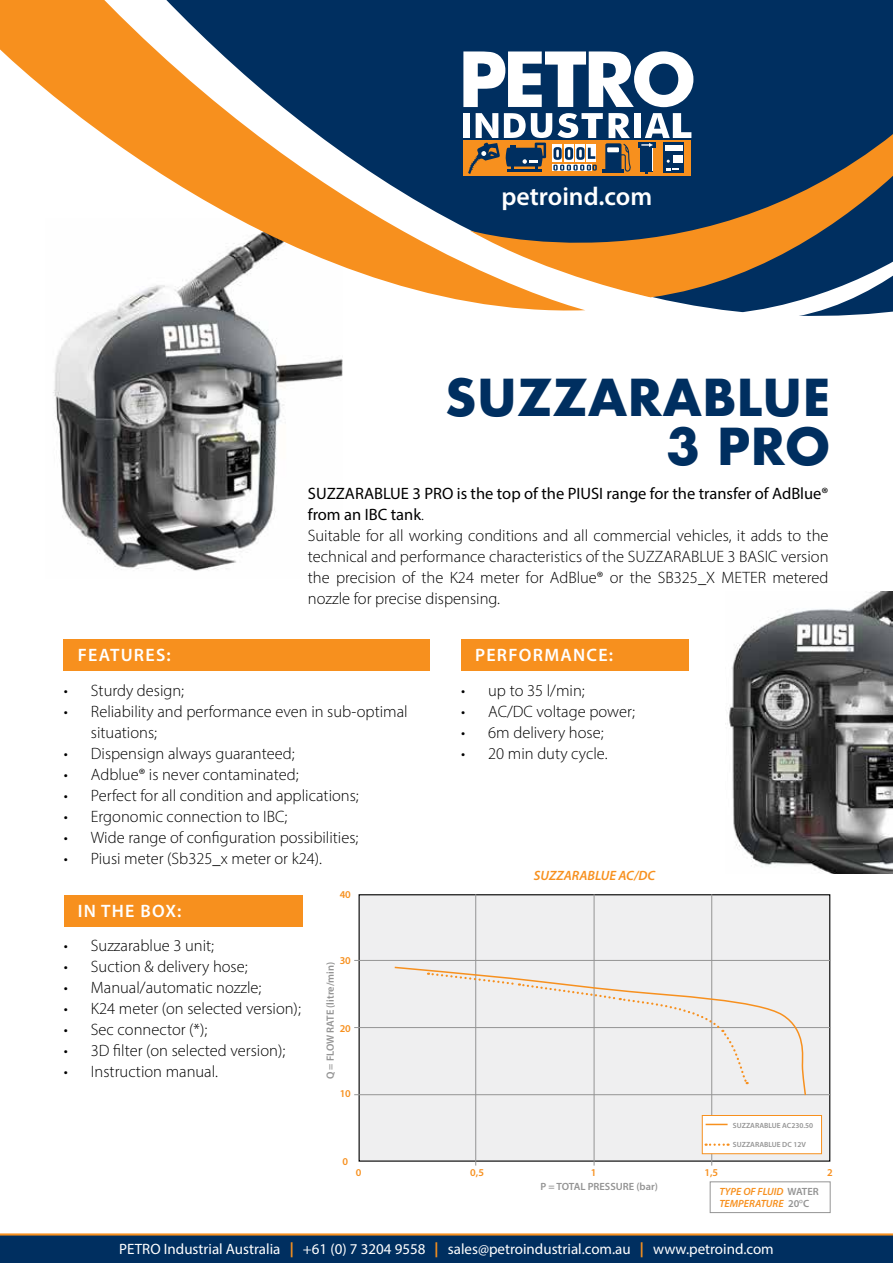
<style>
.page{position:relative;width:893px;height:1263px;background:#fff}
.page>*{position:absolute;margin:0;border:0;box-sizing:border-box;transform-origin:0 0}
.t1{font:700 77.55px "Futura BT";color:#fff}
.t2{font:700 49.5px/49.5px "Futura";color:#002f60;text-align:right}
.t3{font:600 25.8px "Myriad Pro";color:#fff}
.t4{font:600 18px "Myriad Pro";letter-spacing:.07em;color:#fff}
.t5{font:300 16.5px/21px "Myriad Pro";color:#000}
.t6{font:15px "Myriad Pro";color:#fff}
.t7{font:italic 600 13.5px "Myriad Pro";color:#f7901e}
.t8{font:600 10.5px "Myriad Pro";color:#949494}
.t9{font:italic 600 10.5px/12px "Myriad Pro";color:#f7901e}
.t10{font:600 10.5px "Myriad Pro";color:#f7901e}
.t11{font:600 7.5px "Myriad Pro";color:#949494}
.s1{font-size:77.7px}
.s2{font-size:74.4px}
.s3{font-weight:400}
.s4{font-style:normal;color:#949494}
.s5{font-weight:400;font-style:normal;color:#949494}
.s6{font-family:"Helvetica Neue";font-weight:700;color:#f7901e}
</style>
<div class="page">
<img style="left:53px;top:321px;width:289px;height:250px">
<svg style="left:146px;top:0;width:747px;height:355px;fill:#002f60"></svg>
<svg style="left:0;top:0;width:585px;height:321px"></svg>
<svg style="left:470px;top:116px;width:423px;height:182px;background:#645e55"></svg>
<svg style="left:742px;top:249px;width:151px;height:73px"></svg>
<div style="left:463px;top:113px;width:7px;height:25px;background:#fff"></div>
<div style="left:634px;top:113px;width:7px;height:25px;background:#fff"></div>
<div style="left:463px;top:140px;width:228px;height:35px;background:#f7901e"></div>
<div style="left:640px;top:147px;width:13px;height:25px;background:#002f60"></div>
<div style="left:638px;top:142px;width:18px;height:5px;background:#002f60"></div>
<svg style="left:641px;top:113px;width:50px;height:60px"></svg>
<svg style="left:468px;top:113px;width:163px;height:61px"></svg>
<div style="left:64px;top:640px;width:366px;height:31px;background:#f7901e"></div>
<div style="left:461px;top:640px;width:228px;height:31px;background:#f7901e"></div>
<div style="left:64px;top:895px;width:238px;height:32px;background:#f7901e"></div>
<div style="left:0;top:1234px;width:893px;height:29px;background:#002f60"></div>
<hr style="left:0;top:1233px;width:893px;height:2px;background:#f7901e">
<img style="left:725px;top:592px;width:168px;height:282px">
<div style="left:359px;top:895px;width:471px;height:266px;background:#efeff0"></div>
<div style="left:359px;top:894px;width:471px;height:268px;border:1px solid #000"></div>
<hr style="left:354px;top:960px;width:476px;height:1px;background:#949494">
<hr style="left:354px;top:1027px;width:476px;height:1px;background:#949494">
<hr style="left:354px;top:1094px;width:476px;height:1px;background:#949494">
<hr style="left:475px;top:894px;width:1px;height:271px;background:#949494">
<hr style="left:594px;top:894px;width:1px;height:271px;background:#949494">
<hr style="left:711px;top:894px;width:1px;height:271px;background:#949494">
<svg style="left:393px;top:966px;width:415px;height:130px"></svg>
<svg style="left:428px;top:972px;width:321px;height:112px"></svg>
<div style="left:702px;top:1115px;width:120px;height:39px;background:#fff;border:1px solid #f7901e"></div>
<svg style="left:706px;top:1124px;width:22px;height:1px"></svg>
<svg style="left:706px;top:1143px;width:23px;height:3px"></svg>
<div style="left:710px;top:1181px;width:120px;height:32px;border:1px solid #949494"></div>
<h1 class="t1" style="left:457px;top:32px;width:241px"><span class="s1">P</span>ETR<span class="s2">O</span></h1>
<h3 class="t3" style="left:501px;top:180px;width:152px">petroind.com</h3>
<h2 class="t2" style="left:445px;top:372px;width:387px">SUZZARABLUE<br>3 PRO</h2>
<p class="t5" style="left:308px;top:483px;width:522px"><span class="s3">SUZZARABLUE 3 PRO is the top of the PIUSI range for the transfer of AdBlue® from an IBC tank</span>.<br>Suitable for all working conditions and all commercial vehicles, it adds to the technical and performance characteristics of the SUZZARABLUE 3 BASIC version the precision of the K24 meter for AdBlue® or the SB325_X METER metered nozzle for precise dispensing.</p>
<p class="t4" style="left:78px;top:643px;width:94px">FEATURES:</p>
<p class="t5" style="left:64px;top:680px;width:122px">• Sturdy design;</p>
<p class="t5" style="left:91px;top:701px;width:318px;text-indent:-27px">• Reliability and performance even in sub-optimal situations;</p>
<p class="t5" style="left:64px;top:743px;width:232px">• Dispensign always guaranteed;</p>
<p class="t5" style="left:64px;top:764px;width:236px">• Adblue® is never contaminated;</p>
<p class="t5" style="left:64px;top:785px;width:296px">• Perfect for all condition and applications;</p>
<p class="t5" style="left:64px;top:806px;width:225px">• Ergonomic connection to IBC;</p>
<p class="t5" style="left:64px;top:827px;width:296px">• Wide range of configuration possibilities;</p>
<p class="t5" style="left:64px;top:848px;width:260px">• Piusi meter (Sb325_x meter or k24).</p>
<p class="t4" style="left:78px;top:899px;width:105px">IN THE BOX:</p>
<p class="t5" style="left:64px;top:935px;width:152px">• Suzzarablue 3 unit;</p>
<p class="t5" style="left:64px;top:956px;width:185px">• Suction &amp; delivery hose;</p>
<p class="t5" style="left:64px;top:977px;width:199px">• Manual/automatic nozzle;</p>
<p class="t5" style="left:64px;top:998px;width:238px">• K24 meter (on selected version);</p>
<p class="t5" style="left:64px;top:1019px;width:145px">• Sec connector (*);</p>
<p class="t5" style="left:64px;top:1040px;width:223px">• 3D filter (on selected version);</p>
<p class="t5" style="left:64px;top:1061px;width:156px">• Instruction manual.</p>
<p class="t10" style="left:340px;top:887px;width:13px">40</p>
<p class="t10" style="left:340px;top:953px;width:13px">30</p>
<p class="t8" style="left:324px;top:1079px;width:119px;rotate:-90deg">Q = FLOW RATE (litre/min)</p>
<p class="t10" style="left:340px;top:1022px;width:13px">20</p>
<p class="t10" style="left:340px;top:1087px;width:13px">10</p>
<p class="t10" style="left:342px;top:1154px;width:7px">0</p>
<p class="t4" style="left:475px;top:643px;width:139px">PERFORMANCE:</p>
<p class="t5" style="left:461px;top:680px;width:125px">• up to 35 l/min;</p>
<p class="t5" style="left:461px;top:701px;width:175px">• AC/DC voltage power;</p>
<p class="t5" style="left:461px;top:722px;width:144px">• 6m delivery hose;</p>
<p class="t5" style="left:461px;top:743px;width:148px">• 20 min duty cycle.</p>
<p class="t7" style="left:534px;top:867px;width:123px">SUZZARABLUE AC/DC</p>
<p class="t11" style="left:733px;top:1120px;width:82px">SUZZARABLUE AC230.50</p>
<p class="t11" style="left:733px;top:1140px;width:75px">SUZZARABLUE DC 12V</p>
<p class="t10" style="left:356px;top:1166px;width:7px">0</p>
<p class="t10" style="left:470px;top:1166px;width:15px">0,5</p>
<p class="t10" style="left:591px;top:1166px;width:7px">1</p>
<p class="t10" style="left:704px;top:1166px;width:15px">1,5</p>
<p class="t10" style="left:827px;top:1166px;width:7px">2</p>
<p class="t8" style="left:540px;top:1180px;width:119px">P = TOTAL PRESSURE (bar)</p>
<p class="t9" style="left:719px;top:1185px;width:101px">TYPE OF FLUID <span class="s4">WATER<br></span>TEMPERATURE <span class="s4">20</span><span class="s5">o</span><span class="s4">C</span></p>
<p class="t6" style="left:119px;top:1239px;width:656px">PETRO Industrial Australia <span class="s6">|</span> +61 (0) 7 3204 9558 <span class="s6">|</span> sales@petroindustrial.com.au <span class="s6">|</span> www.petroind.com</p>
</div>
